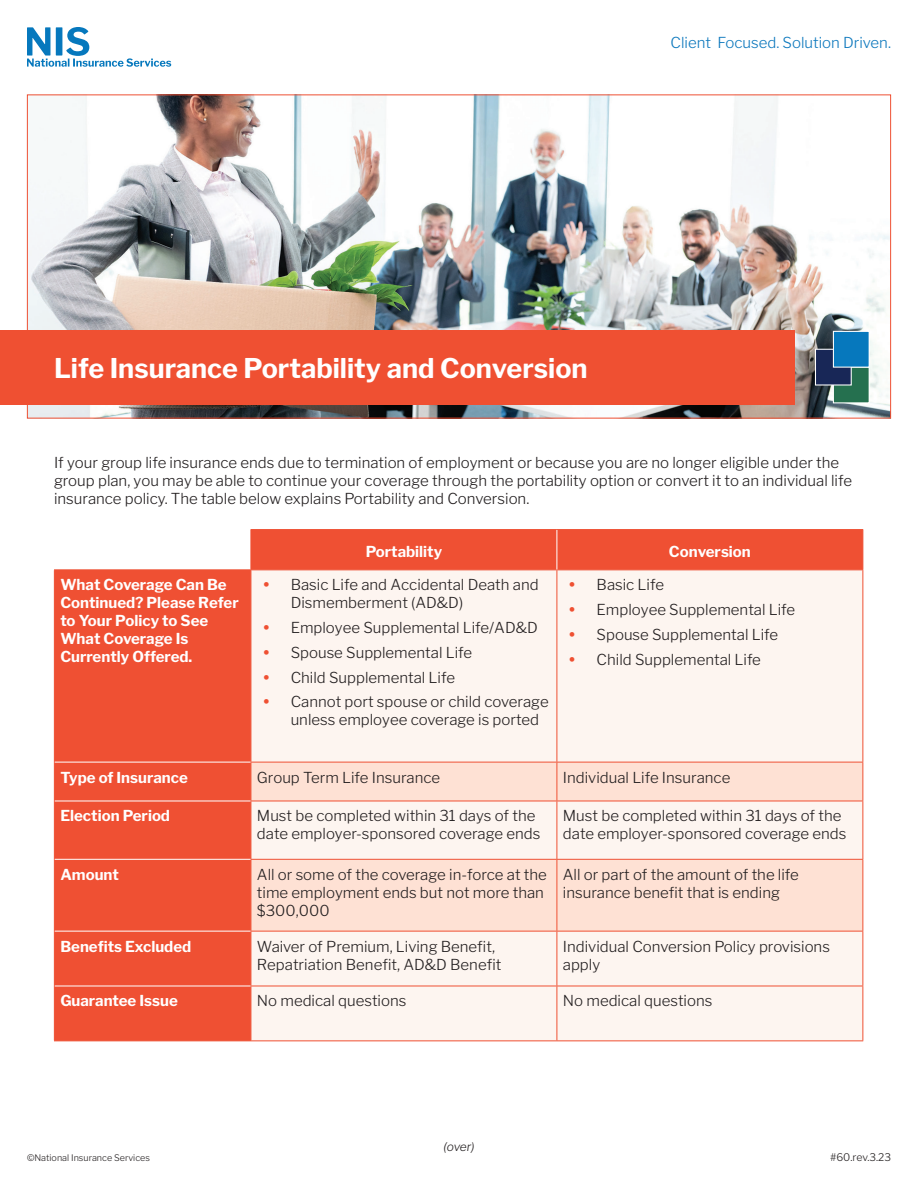
<style>
.page{position:relative;width:918px;height:1188px;background:#fff}
.page>*{position:absolute;margin:0;border:0;box-sizing:border-box;transform-origin:0 0}
.t1{font:700 27px "Libre Franklin";color:#fff}
.t2{font:300 15px/18px "Libre Franklin";color:#231f20}
.t3{font:700 15px/18px "Libre Franklin";color:#fff}
.t4{font:300 15px "Libre Franklin";color:#0d78bd}
.t5{font:italic 300 12px "Libre Franklin";color:#231f20}
.t6{font:300 10.5px "Libre Franklin";color:#231f20}
.t7{font:300 9px "Libre Franklin";color:#231f20}
.s1{font-weight:900;color:#ef5032}
</style>
<div class="page">
<svg style="left:27px;top:27px;width:144px;height:40px"></svg>
<img style="left:29px;top:96px;width:860px;height:320px">
<div style="left:0;top:331px;width:795px;height:74px;background:#ef5032"></div>
<svg style="left:55px;top:530px;width:808px;height:510px;background:#f05b40"></svg>
<div style="left:252px;top:570px;width:611px;height:470px;background:#fdf5f0"></div>
<svg style="left:252px;top:763px;width:611px;height:168px;fill:#fee1d4"></svg>
<hr style="left:54px;top:570px;width:1px;height:192px;background:#ef5033">
<hr style="left:251px;top:570px;width:1px;height:192px;background:#ef5033">
<hr style="left:557px;top:570px;width:1px;height:192px;background:#ef5033">
<hr style="left:863px;top:570px;width:1px;height:192px;background:#ef5033">
<hr style="left:54px;top:762px;width:1px;height:39px;background:#ef5033">
<hr style="left:251px;top:762px;width:306px;height:1px;background:#ef5033">
<hr style="left:251px;top:762px;width:1px;height:39px;background:#ef5033">
<hr style="left:557px;top:762px;width:306px;height:1px;background:#ef5033">
<hr style="left:557px;top:762px;width:1px;height:39px;background:#ef5033">
<hr style="left:863px;top:762px;width:1px;height:39px;background:#ef5033">
<hr style="left:54px;top:801px;width:1px;height:58px;background:#ef5033">
<hr style="left:251px;top:801px;width:306px;height:1px;background:#ef5033">
<hr style="left:251px;top:801px;width:1px;height:58px;background:#ef5033">
<hr style="left:557px;top:801px;width:306px;height:1px;background:#ef5033">
<hr style="left:557px;top:801px;width:1px;height:58px;background:#ef5033">
<hr style="left:863px;top:801px;width:1px;height:58px;background:#ef5033">
<hr style="left:54px;top:859px;width:1px;height:72px;background:#ef5033">
<hr style="left:251px;top:859px;width:306px;height:1px;background:#ef5033">
<hr style="left:251px;top:860px;width:1px;height:71px;background:#ef5033">
<hr style="left:557px;top:859px;width:306px;height:1px;background:#ef5033">
<hr style="left:557px;top:860px;width:1px;height:71px;background:#ef5033">
<hr style="left:863px;top:860px;width:1px;height:71px;background:#ef5033">
<hr style="left:54px;top:931px;width:1px;height:55px;background:#ef5033">
<hr style="left:251px;top:931px;width:306px;height:1px;background:#ef5033">
<hr style="left:251px;top:932px;width:1px;height:54px;background:#ef5033">
<hr style="left:557px;top:931px;width:306px;height:1px;background:#ef5033">
<hr style="left:557px;top:932px;width:1px;height:54px;background:#ef5033">
<hr style="left:863px;top:932px;width:1px;height:54px;background:#ef5033">
<hr style="left:54px;top:986px;width:1px;height:54px;background:#ef5033">
<hr style="left:251px;top:986px;width:306px;height:1px;background:#ef5033">
<hr style="left:251px;top:986px;width:1px;height:54px;background:#ef5033">
<hr style="left:557px;top:986px;width:306px;height:1px;background:#ef5033">
<hr style="left:557px;top:986px;width:1px;height:54px;background:#ef5033">
<hr style="left:863px;top:986px;width:1px;height:54px;background:#ef5033">
<hr style="left:54px;top:1040px;width:197px;height:1px;background:#ef5033">
<hr style="left:251px;top:1040px;width:306px;height:1px;background:#ef5033">
<hr style="left:557px;top:1040px;width:306px;height:1px;background:#ef5033">
<hr style="left:54px;top:569px;width:197px;height:1px;background:#ef5033">
<hr style="left:251px;top:569px;width:306px;height:1px;background:#ef5033">
<hr style="left:557px;top:569px;width:306px;height:1px;background:#ef5033">
<hr style="left:251px;top:529px;width:306px;height:1px;background:#ef5033">
<hr style="left:557px;top:529px;width:306px;height:1px;background:#ef5033">
<hr style="left:251px;top:530px;width:1px;height:39px;background:#ef5033">
<hr style="left:863px;top:530px;width:1px;height:39px;background:#ef5033">
<hr style="left:55px;top:762px;width:196px;height:1px;background:#fff">
<hr style="left:55px;top:801px;width:196px;height:1px;background:#fff">
<hr style="left:55px;top:859px;width:196px;height:1px;background:#fff">
<hr style="left:55px;top:931px;width:196px;height:1px;background:#fff">
<hr style="left:55px;top:986px;width:196px;height:1px;background:#fff">
<hr style="left:557px;top:530px;width:1px;height:39px;background:#fff">
<div style="left:833px;top:367px;width:36px;height:36px;background:#25704f"></div>
<div style="left:833px;top:367px;width:37px;height:36px;border:1px solid #fff"></div>
<div style="left:815px;top:349px;width:36px;height:36px;background:#182757"></div>
<div style="left:815px;top:349px;width:37px;height:37px;border:1px solid #fff"></div>
<div style="left:833px;top:331px;width:36px;height:36px;background:#0678bd"></div>
<div style="left:833px;top:331px;width:37px;height:37px;border:1px solid #fff"></div>
<p class="t4" style="left:671px;top:34px;width:222px">Client Focused. Solution Driven.</p>
<p class="t1" style="left:54px;top:352px;width:535px">Life Insurance Portability and Conversion</p>
<p class="t2" style="left:54px;top:454px;width:800px">If your group life insurance ends due to termination of employment or because you are no longer eligible under the group plan, you may be able to continue your coverage through the portability option or convert it to an individual life insurance policy. The table below explains Portability and Conversion.</p>
<p class="t3" style="left:366px;top:543px;width:78px">Portability</p>
<p class="t3" style="left:669px;top:543px;width:83px">Conversion</p>
<p class="t3" style="left:60px;top:576px;width:180px">What Coverage Can Be<br>Continued? Please Refer to Your Policy to See<br>What Coverage Is<br>Currently Offered.</p>
<p class="t2" style="left:291px;top:576px;width:249px;text-indent:-27px"><span class="s1">•</span> Basic Life and Accidental Death and<br>Dismemberment (AD&amp;D)</p>
<p class="t2" style="left:264px;top:619px;width:276px"><span class="s1">•</span> Employee Supplemental Life/AD&amp;D</p>
<p class="t2" style="left:264px;top:643px;width:210px"><span class="s1">•</span> Spouse Supplemental Life</p>
<p class="t2" style="left:264px;top:668px;width:193px"><span class="s1">•</span> Child Supplemental Life</p>
<p class="t2" style="left:291px;top:693px;width:260px;text-indent:-27px"><span class="s1">•</span> Cannot port spouse or child coverage unless employee coverage is ported</p>
<p class="t2" style="left:570px;top:576px;width:96px"><span class="s1">•</span> Basic Life</p>
<p class="t2" style="left:570px;top:601px;width:227px"><span class="s1">•</span> Employee Supplemental Life</p>
<p class="t2" style="left:570px;top:625px;width:210px"><span class="s1">•</span> Spouse Supplemental Life</p>
<p class="t2" style="left:570px;top:650px;width:193px"><span class="s1">•</span> Child Supplemental Life</p>
<p class="t3" style="left:60px;top:768px;width:129px">Type of Insurance</p>
<p class="t2" style="left:257px;top:768px;width:185px">Group Term Life Insurance</p>
<p class="t2" style="left:563px;top:768px;width:169px">Individual Life Insurance</p>
<p class="t3" style="left:60px;top:807px;width:111px">Election Period</p>
<p class="t2" style="left:257px;top:807px;width:285px">Must be completed within 31 days of the date employer-sponsored coverage ends</p>
<p class="t2" style="left:563px;top:807px;width:285px">Must be completed within 31 days of the date employer-sponsored coverage ends</p>
<p class="t3" style="left:60px;top:865px;width:60px">Amount</p>
<p class="t2" style="left:257px;top:865px;width:292px">All or some of the coverage in-force at the time employment ends but not more than $300,000</p>
<p class="t2" style="left:563px;top:865px;width:237px">All or part of the amount of the life insurance benefit that is ending</p>
<p class="t3" style="left:60px;top:937px;width:132px">Benefits Excluded</p>
<p class="t2" style="left:257px;top:937px;width:246px">Waiver of Premium, Living Benefit,<br>Repatriation Benefit, AD&amp;D Benefit</p>
<p class="t2" style="left:563px;top:937px;width:269px">Individual Conversion Policy provisions apply</p>
<p class="t3" style="left:60px;top:992px;width:119px">Guarantee Issue</p>
<p class="t2" style="left:257px;top:992px;width:151px">No medical questions</p>
<p class="t2" style="left:563px;top:992px;width:151px">No medical questions</p>
<p class="t7" style="left:27px;top:1152px;width:125px">©National Insurance Services</p>
<p class="t5" style="left:443px;top:1139px;width:33px">(over)</p>
<p class="t6" style="left:830px;top:1151px;width:62px">#60.rev.3.23</p>
</div>
